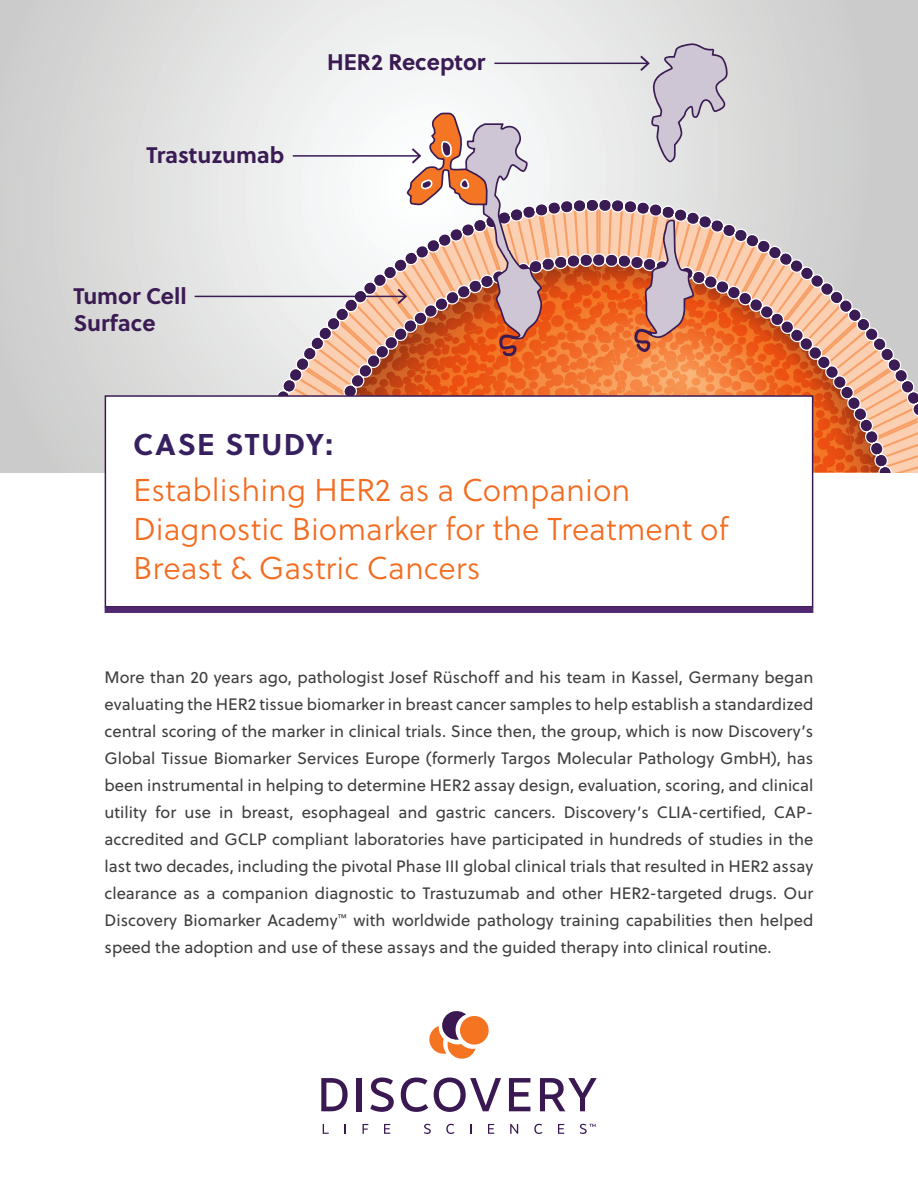
<style>
.page{position:relative;width:918px;height:1188px;background:#fff}
.page>*{position:absolute;margin:0;border:0;box-sizing:border-box;transform-origin:0 0}
.t1{font:31.5px/39px "Soleil Lt";color:#f36c21}
.t2{font:700 30px "Soleil";letter-spacing:.05em;color:#37205f}
.t3{font:700 22.5px/27px "Soleil";color:#3a1b53}
.t4{font:16.5px/27px "Soleil";color:#3e3e3f;text-align:justify}
</style>
<div class="page">
<svg style="left:0;top:0;width:266px;height:472px;background:#d9d9d9"></svg>
<div style="left:226px;top:187px;width:24px;height:208px;background:#e7e9e9"></div>
<svg style="left:266px;top:0;width:652px;height:395px"></svg>
<hr style="left:494px;top:63px;width:154px;height:1px;background:#3a1b53">
<hr style="left:195px;top:296px;width:210px;height:1px;background:#3a1b53">
<svg style="left:640px;top:43px;width:88px;height:119px;background:#cec9d2"></svg>
<svg style="left:608px;top:202px;width:310px;height:271px;background:#d69c84"></svg>
<svg style="left:250px;top:111px;width:339px;height:284px"></svg>
<svg style="left:429px;top:1011px;width:60px;height:48px"></svg>
<svg style="left:321px;top:1078px;width:27px;height:33px"></svg>
<div style="left:356px;top:1078px;width:5px;height:33px;background:#3a1952"></div>
<svg style="left:370px;top:1078px;width:24px;height:34px"></svg>
<svg style="left:401px;top:1078px;width:27px;height:34px"></svg>
<svg style="left:434px;top:1078px;width:67px;height:34px"></svg>
<svg style="left:509px;top:1078px;width:21px;height:33px"></svg>
<svg style="left:540px;top:1078px;width:57px;height:33px"></svg>
<svg style="left:323px;top:1124px;width:6px;height:10px"></svg>
<svg style="left:363px;top:1124px;width:5px;height:10px"></svg>
<svg style="left:384px;top:1124px;width:6px;height:10px"></svg>
<svg style="left:424px;top:1124px;width:7px;height:10px"></svg>
<svg style="left:446px;top:1124px;width:8px;height:10px"></svg>
<svg style="left:488px;top:1124px;width:6px;height:10px"></svg>
<svg style="left:510px;top:1124px;width:8px;height:10px"></svg>
<svg style="left:534px;top:1124px;width:8px;height:10px"></svg>
<svg style="left:558px;top:1124px;width:6px;height:10px"></svg>
<svg style="left:580px;top:1124px;width:16px;height:10px"></svg>
<div style="left:105px;top:396px;width:708px;height:211px;background:#fff"></div>
<div style="left:105px;top:395px;width:708px;height:213px;border:2px solid #3b1b53"></div>
<div style="left:105px;top:607px;width:708px;height:6px;background:#4f2870"></div>
<h3 class="t3" style="left:147px;top:140px;width:139px">Trastuzumab</h3>
<h3 class="t3" style="left:327px;top:47px;width:160px">HER2 Receptor</h3>
<h3 class="t3" style="left:73px;top:281px;width:115px">Tumor Cell<br>Surface</h3>
<h2 class="t2" style="left:133px;top:421px;width:201px">CASE STUDY:</h2>
<h1 class="t1" style="left:133px;top:470px;width:597px">Establishing HER2 as a Companion<br>Diagnostic Biomarker for the Treatment of<br>Breast &amp; Gastric Cancers</h1>
<p class="t4" style="left:105px;top:664px;width:710px">More than 20 years ago, pathologist Josef Rüschoff and his team in Kassel, Germany began evaluating the HER2 tissue biomarker in breast cancer samples to help establish a standardized central scoring of the marker in clinical trials. Since then, the group, which is now Discovery’s Global Tissue Biomarker Services Europe (formerly Targos Molecular Pathology GmbH), has been instrumental in helping to determine HER2 assay design, evaluation, scoring, and clinical utility for use in breast, esophageal and gastric cancers. Discovery’s CLIA-certified, CAP&shy;accredited and GCLP compliant laboratories have participated in hundreds of studies in the last two decades, including the pivotal Phase III global clinical trials that resulted in HER2 assay clearance as a companion diagnostic to Trastuzumab and other HER2-targeted drugs. Our Discovery Biomarker Academy<sup>™</sup> with worldwide pathology training capabilities then helped speed the adoption and use of these assays and the guided therapy into clinical routine.</p>
</div>
